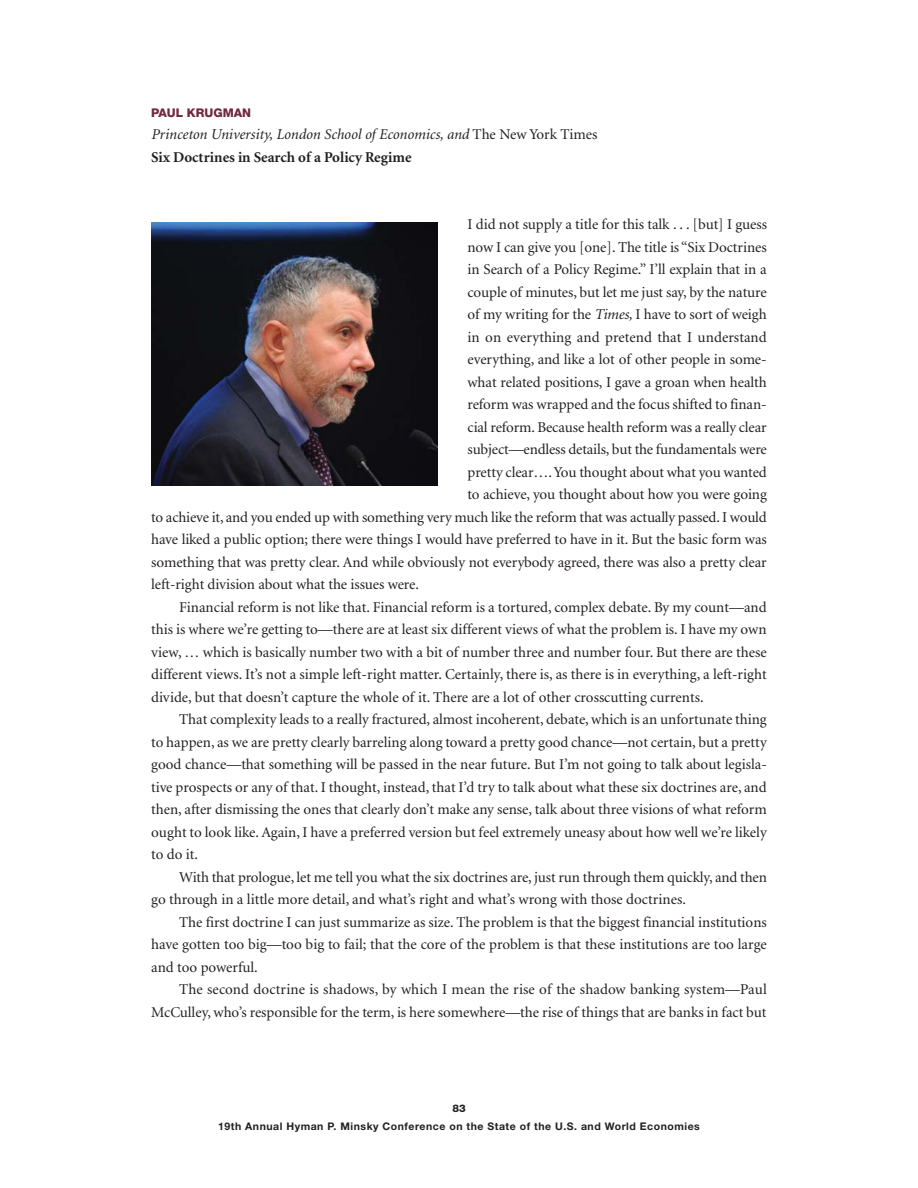
<style>
.page{position:relative;width:918px;height:1188px;background:#fff}
.page>*{position:absolute;margin:0;border:0;box-sizing:border-box;transform-origin:0 0}
.t1{font:15px "Minion";color:#231f20}
.t2{font:italic 15px/22.5px "Minion";color:#231f20}
.t3{font:800 12px "Helvetica Neue";color:#71273f}
.t4{font:700 10.5px "Helvetica Neue";letter-spacing:.05em;color:#231f20}
.t5{font:800 10.5px "Helvetica Neue";color:#231f20}
.s1{font-style:normal}
.s2{font-weight:700;font-style:normal}
.s3{font-style:italic}
</style>
<div class="page">
<img style="left:151px;top:222px;width:287px;height:264px">
<p class="t3" style="left:151px;top:108px;width:101px">PAUL KRUGMAN</p>
<p class="t2" style="left:151px;top:124px;width:448px">Princeton University, London School of Economics, and <span class="s1">The New York Times<br></span><span class="s2">Six Doctrines in Search of a Policy Regime</span></p>
<p class="t1" style="left:468px;top:218px;width:301px">I did not supply a title for this talk . . . [but] I guess</p>
<p class="t1" style="left:468px;top:241px;width:301px">now I can give you [one]. The title is “Six Doctrines</p>
<p class="t1" style="left:468px;top:263px;width:301px">in Search of a Policy Regime.” I’ll explain that in a</p>
<p class="t1" style="left:468px;top:286px;width:301px">couple of minutes, but let me just say, by the nature</p>
<p class="t1" style="left:468px;top:308px;width:301px">of my writing for the <span class="s3">Times,</span> I have to sort of weigh</p>
<p class="t1" style="left:468px;top:331px;width:301px">in on everything and pretend that I understand</p>
<p class="t1" style="left:468px;top:353px;width:301px">everything, and like a lot of other people in some-</p>
<p class="t1" style="left:468px;top:376px;width:301px">what related positions, I gave a groan when health</p>
<p class="t1" style="left:468px;top:398px;width:301px">reform was wrapped and the focus shifted to finan-</p>
<p class="t1" style="left:468px;top:421px;width:301px">cial reform. Because health reform was a really clear</p>
<p class="t1" style="left:468px;top:443px;width:301px">subject—endless details, but the fundamentals were</p>
<p class="t1" style="left:468px;top:466px;width:301px">pretty clear…. You thought about what you wanted</p>
<p class="t1" style="left:468px;top:488px;width:301px">to achieve, you thought about how you were going</p>
<p class="t1" style="left:151px;top:511px;width:617px">to achieve it, and you ended up with something very much like the reform that was actually passed. I would</p>
<p class="t1" style="left:151px;top:533px;width:617px">have liked a public option; there were things I would have preferred to have in it. But the basic form was</p>
<p class="t1" style="left:151px;top:556px;width:617px">something that was pretty clear. And while obviously not everybody agreed, there was also a pretty clear</p>
<p class="t1" style="left:151px;top:578px;width:269px">left-right division about what the issues were.</p>
<p class="t1" style="left:179px;top:601px;width:589px">Financial reform is not like that. Financial reform is a tortured, complex debate. By my count—and</p>
<p class="t1" style="left:151px;top:623px;width:617px">this is where we’re getting to—there are at least six different views of what the problem is. I have my own</p>
<p class="t1" style="left:151px;top:646px;width:617px">view, … which is basically number two with a bit of number three and number four. But there are these</p>
<p class="t1" style="left:151px;top:668px;width:617px">different views. It’s not a simple left-right matter. Certainly, there is, as there is in everything, a left-right</p>
<p class="t1" style="left:151px;top:691px;width:554px">divide, but that doesn’t capture the whole of it. There are a lot of other crosscutting currents.</p>
<p class="t1" style="left:179px;top:713px;width:589px">That complexity leads to a really fractured, almost incoherent, debate, which is an unfortunate thing</p>
<p class="t1" style="left:151px;top:736px;width:617px">to happen, as we are pretty clearly barreling along toward a pretty good chance—not certain, but a pretty</p>
<p class="t1" style="left:151px;top:758px;width:617px">good chance—that something will be passed in the near future. But I’m not going to talk about legisla-</p>
<p class="t1" style="left:151px;top:781px;width:617px">tive prospects or any of that. I thought, instead, that I’d try to talk about what these six doctrines are, and</p>
<p class="t1" style="left:151px;top:803px;width:617px">then, after dismissing the ones that clearly don’t make any sense, talk about three visions of what reform</p>
<p class="t1" style="left:151px;top:826px;width:617px">ought to look like. Again, I have a preferred version but feel extremely uneasy about how well we’re likely</p>
<p class="t1" style="left:151px;top:848px;width:48px">to do it.</p>
<p class="t1" style="left:179px;top:871px;width:589px">With that prologue, let me tell you what the six doctrines are, just run through them quickly, and then</p>
<p class="t1" style="left:151px;top:893px;width:536px">go through in a little more detail, and what’s right and what’s wrong with those doctrines.</p>
<p class="t1" style="left:179px;top:916px;width:589px">The first doctrine I can just summarize as size. The problem is that the biggest financial institutions</p>
<p class="t1" style="left:151px;top:938px;width:617px">have gotten too big—too big to fail; that the core of the problem is that these institutions are too large</p>
<p class="t1" style="left:151px;top:961px;width:108px">and too powerful.</p>
<p class="t1" style="left:179px;top:983px;width:589px">The second doctrine is shadows, by which I mean the rise of the shadow banking system—Paul</p>
<p class="t1" style="left:151px;top:1006px;width:617px">McCulley, who’s responsible for the term, is here somewhere—the rise of things that are banks in fact but</p>
<p class="t5" style="left:452px;top:1105px;width:15px">83</p>
<p class="t4" style="left:218px;top:1123px;width:483px">19th Annual Hyman P. Minsky Conference on the State of the U.S. and World Economies</p>
</div>
